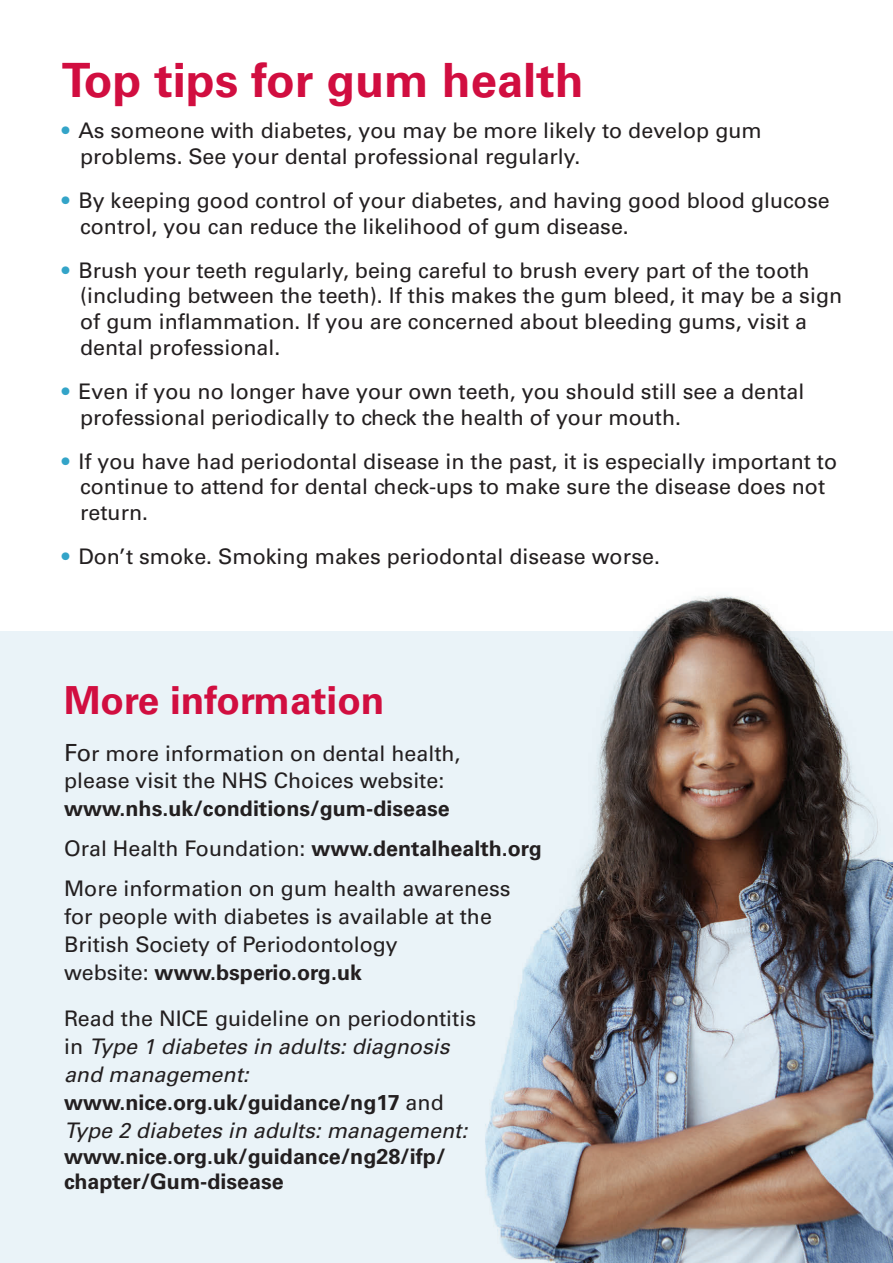
<style>
.page{position:relative;width:893px;height:1263px;background:#fff}
.page>*{position:absolute;margin:0;border:0;box-sizing:border-box;transform-origin:0 0}
.t1{font:700 47.25px "Univers LT Std";color:#d10e40}
.t2{font:700 38.55px "Univers LT Std";color:#d10e40}
.t3{font:21.45px/25.8px "Univers LT Std";color:#231f20}
.t4{font:italic 21.45px/27.9px "Univers LT Std";color:#231f20}
.t5{font:700 21.45px/25.8px "Univers LT Std";color:#231f20}
.s1{color:#33a4c8}
.s2{font-size:23.55px}
.s3{font-weight:700}
.s4{font-style:normal}
.s5{font-weight:700;font-style:normal}
</style>
<div class="page">
<div style="left:0;top:632px;width:893px;height:631px;background:#eaf3f8"></div>
<img style="left:422px;top:595px;width:471px;height:668px">
<p class="t1" style="left:62px;top:53px;width:523px">Top tips for gum health</p>
<p class="t3" style="left:80px;top:118px;width:683px;text-indent:-18px"><span class="s1">•</span> As someone with diabetes, you may be more likely to develop gum problems. See your dental professional regularly.</p>
<p class="t3" style="left:80px;top:187px;width:751px;text-indent:-18px"><span class="s1">•</span> By keeping good control of your diabetes, and having good blood glucose control, you can reduce the likelihood of gum disease.</p>
<p class="t3" style="left:80px;top:257px;width:764px;text-indent:-18px"><span class="s1">•</span> Brush your teeth regularly, being careful to brush every part of the tooth (including between the teeth). If this makes the gum bleed, it may be a sign of gum inflammation. If you are concerned about bleeding gums, visit a dental professional.</p>
<p class="t3" style="left:80px;top:378px;width:726px;text-indent:-18px"><span class="s1">•</span> Even if you no longer have your own teeth, you should still see a dental professional periodically to check the health of your mouth.</p>
<p class="t3" style="left:80px;top:448px;width:758px;text-indent:-18px"><span class="s1">•</span> If you have had periodontal disease in the past, it is especially important to continue to attend for dental check-ups to make sure the disease does not return.</p>
<p class="t3" style="left:62px;top:544px;width:600px"><span class="s1">•</span> Don’t smoke. Smoking makes periodontal disease worse.</p>
<p class="t2" style="left:64px;top:678px;width:322px">More information</p>
<p class="t3" style="left:64px;top:739px;width:398px;line-height:27.9px"><span class="s2">Fo</span>r more information on dental health, please visit the NHS Choices website: <span class="s3">www.nhs.uk/conditions/gum-disease</span></p>
<p class="t3" style="left:64px;top:829px;width:479px;line-height:40px">Oral Health Foundation: <span class="s3">www.dentalhealth.org<br></span>More information on gum health awareness</p>
<p class="t3" style="left:64px;top:903px;width:429px;line-height:27.9px">for people with diabetes is available at the<br>British Society of Periodontology<br>website: <span class="s3">www.bsperio.org.uk</span></p>
<p class="t4" style="left:64px;top:1005px;width:413px"><span class="s4">Read the NICE guideline on periodontitis in</span> Type 1 diabetes in adults: diagnosis and management: <span class="s5">www.nice.org.uk/guidance/ng17</span> <span class="s4">and </span>Type 2 diabetes in adults: management:</p>
<p class="t5" style="left:64px;top:1143px;width:383px">www.nice.org.uk/guidance/ng28/ifp/ chapter/Gum-disease</p>
</div>
